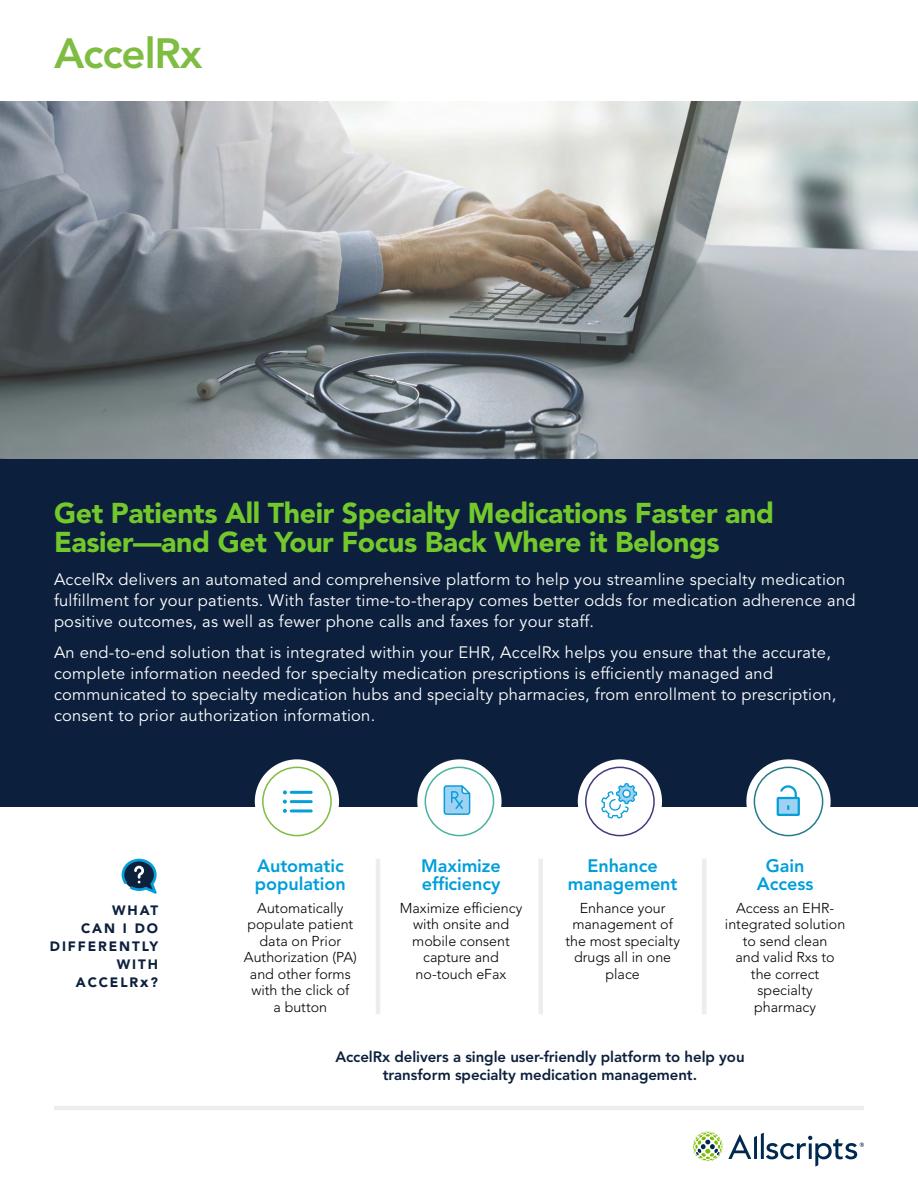
<style>
.page{position:relative;width:918px;height:1188px;background:#fff}
.page>*{position:absolute;margin:0;border:0;box-sizing:border-box;transform-origin:0 0}
.t1{font:800 42px "Avenir LT Std";letter-spacing:-.025em;color:#7fbc42}
.t2{font:900 28.5px/28.5px "Avenir LT Std";letter-spacing:-.015em;color:#73c92c}
.t3{font:800 18px/17.2px "Avenir LT Std";letter-spacing:-.005em;color:#009eda}
.t4{font:16.5px/21px "Avenir LT Std";letter-spacing:.015em;color:#fff}
.t5{font:800 15px/18px "Avenir LT Std";letter-spacing:-.005em;color:#0c203d;text-align:center}
.t6{font:300 14.25px/16.5px "Avenir LT Std";color:#000;text-align:center}
.t7{font:900 13.5px/18px "Avenir LT Std";letter-spacing:.14em;color:#0c203d;text-align:right}
.s1{font-size:15px}
</style>
<div class="page">
<img style="left:0;top:102px;width:918px;height:357px">
<div style="left:0;top:459px;width:918px;height:347px;background:#0c203d"></div>
<div style="left:255px;top:759px;width:84px;height:85px;background:#fff;border-radius:50%"></div>
<div style="left:262px;top:767px;width:70px;height:69px;border:2px solid #7fbc42;border-radius:50%"></div>
<div style="left:417px;top:759px;width:85px;height:85px;background:#fff;border-radius:50%"></div>
<div style="left:425px;top:767px;width:69px;height:69px;border:2px solid #48b39f;border-radius:50%"></div>
<div style="left:578px;top:759px;width:84px;height:85px;background:#fff;border-radius:50%"></div>
<div style="left:585px;top:767px;width:70px;height:69px;border:2px solid #403b7e;border-radius:50%"></div>
<div style="left:746px;top:759px;width:85px;height:85px;background:#fff;border-radius:50%"></div>
<div style="left:754px;top:767px;width:69px;height:69px;border:2px solid #247b89;border-radius:50%"></div>
<hr style="left:290px;top:809px;width:23px;height:3px;background:#059ed9">
<hr style="left:290px;top:800px;width:23px;height:3px;background:#059ed9">
<hr style="left:290px;top:791px;width:23px;height:3px;background:#059ed9">
<svg style="left:283px;top:790px;width:4px;height:4px"></svg>
<svg style="left:283px;top:800px;width:4px;height:13px"></svg>
<hr style="left:54px;top:1106px;width:810px;height:4px;background:#ededee">
<svg style="left:693px;top:1131px;width:171px;height:35px"></svg>
<hr style="left:702px;top:859px;width:4px;height:155px;background:#ededee">
<div style="left:538px;top:859px;width:5px;height:155px;background:#ededee"></div>
<hr style="left:376px;top:859px;width:4px;height:155px;background:#ededee">
<svg style="left:777px;top:785px;width:23px;height:31px"></svg>
<svg style="left:601px;top:783px;width:36px;height:36px"></svg>
<svg style="left:444px;top:785px;width:26px;height:30px"></svg>
<svg style="left:122px;top:859px;width:35px;height:35px"></svg>
<h1 class="t1" style="left:54px;top:29px;width:150px">AccelRx</h1>
<h2 class="t2" style="left:54px;top:499px;width:722px">Get Patients All Their Specialty Medications Faster and<br>Easier—and Get Your Focus Back Where it Belongs</h2>
<p class="t4" style="left:54px;top:569px;width:803px">AccelRx delivers an automated and comprehensive platform to help you streamline specialty medication fulfillment for your patients. With faster time-to-therapy comes better odds for medication adherence and positive outcomes, as well as fewer phone calls and faxes for your staff.</p>
<p class="t4" style="left:54px;top:642px;width:784px">An end-to-end solution that is integrated within your EHR, AccelRx helps you ensure that the accurate, complete information needed for specialty medication prescriptions is efficiently managed and communicated to specialty medication hubs and specialty pharmacies, from enrollment to prescription, consent to prior authorization information.</p>
<p class="t7" style="left:50px;top:902px;width:110px">WHAT<br>CAN I DO<br>DIFFERENTLY<br>WITH<br>ACCELR<span class="s1">x</span>?</p>
<p class="t3" style="left:568px;top:858px;width:111px;text-align:center">Enhance management</p>
<p class="t6" style="left:565px;top:900px;width:116px">Enhance your management of the most specialty drugs all in one place</p>
<p class="t3" style="left:757px;top:858px;width:58px;text-align:center">Gain<br>Access</p>
<p class="t6" style="left:725px;top:900px;width:122px">Access an EHR&shy;integrated solution to send clean<br>and valid Rxs to the correct specialty pharmacy</p>
<p class="t5" style="left:335px;top:1048px;width:411px">AccelRx delivers a single user-friendly platform to help you transform specialty medication management.</p>
<p class="t3" style="left:255px;top:858px;width:92px">Automatic population</p>
<p class="t6" style="left:244px;top:900px;width:115px">Automatically populate patient data on Prior<br>Authorization (PA) and other forms with the click of<br>a button</p>
<p class="t3" style="left:421px;top:858px;width:81px">Maximize efficiency</p>
<p class="t6" style="left:400px;top:900px;width:124px">Maximize efficiency with onsite and mobile consent capture and no-touch eFax</p>
</div>
